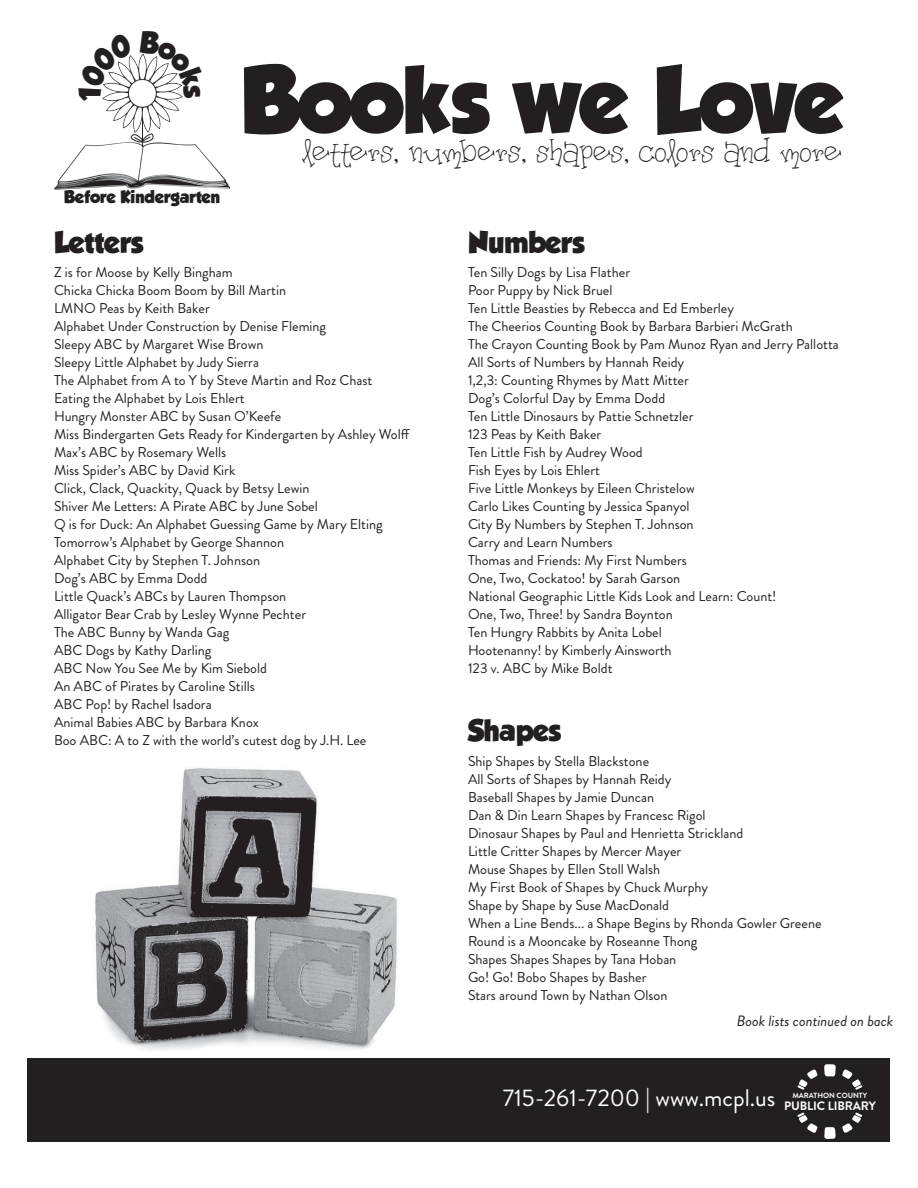
<style>
.page{position:relative;width:918px;height:1188px;background:#fff}
.page>*{position:absolute;margin:0;border:0;box-sizing:border-box;transform-origin:0 0}
.t1{font:84px "GROBOLD";color:#231f20}
.t2{font:36px "Organic Fridays";color:#231f20}
.t3{font:27px "GROBOLD";color:#231f20}
.t4{font:24px "Brandon Grotesque";color:#fff}
.t5{font:15.75px "GROBOLD";color:#231f20}
.t6{font:italic 15px "Brandon Grotesque";color:#231f20}
.t7{font:14.25px "Brandon Grotesque";color:#231f20}
.t8{font:700 12.15px "Brandon Grotesque";letter-spacing:-.01em;color:#fff}
.t9{font:700 7.5px "Brandon Grotesque";color:#fff}
</style>
<div class="page">
<img style="left:54px;top:142px;width:175px;height:48px">
<img style="left:103px;top:59px;width:77px;height:70px">
<svg style="left:130px;top:118px;width:27px;height:28px"></svg>
<div style="left:28px;top:1058px;width:862px;height:84px;background:#231f20"></div>
<svg style="left:842px;top:1069px;width:20px;height:21px"></svg>
<svg style="left:842px;top:1112px;width:20px;height:21px"></svg>
<svg style="left:797px;top:1069px;width:21px;height:21px"></svg>
<svg style="left:797px;top:1112px;width:21px;height:21px"></svg>
<svg style="left:824px;top:1064px;width:12px;height:75px"></svg>
<img style="left:95px;top:768px;width:302px;height:282px">
<svg style="left:103px;top:55px;width:31px;height:33px"></svg>
<svg style="left:140px;top:53px;width:43px;height:45px"></svg>
<p class="t3" style="left:74px;top:101px;width:16px;rotate:-90deg">1</p>
<p class="t1" style="left:241px;top:50px;width:604px">Books we Love</p>
<p class="t2" style="left:303px;top:130px;width:542px">letters, numbers, shapes, colors and more</p>
<p class="t5" style="left:64px;top:188px;width:158px">Before Kindergarten</p>
<p class="t3" style="left:54px;top:226px;width:91px">Letters</p>
<p class="t7" style="left:54px;top:263px;width:180px">Z is for Moose by Kelly Bingham</p>
<p class="t7" style="left:54px;top:281px;width:234px">Chicka Chicka Boom Boom by Bill Martin</p>
<p class="t7" style="left:54px;top:299px;width:157px">LMNO Peas by Keith Baker</p>
<p class="t7" style="left:54px;top:317px;width:274px">Alphabet Under Construction by Denise Fleming</p>
<p class="t7" style="left:54px;top:335px;width:211px">Sleepy ABC by Margaret Wise Brown</p>
<p class="t7" style="left:54px;top:353px;width:207px">Sleepy Little Alphabet by Judy Sierra</p>
<p class="t7" style="left:54px;top:371px;width:320px">The Alphabet from A to Y by Steve Martin and Roz Chast</p>
<p class="t7" style="left:54px;top:389px;width:192px">Eating the Alphabet by Lois Ehlert</p>
<p class="t7" style="left:54px;top:407px;width:229px">Hungry Monster ABC by Susan O’Keefe</p>
<p class="t7" style="left:54px;top:425px;width:358px">Miss Bindergarten Gets Ready for Kindergarten by Ashley Wolff</p>
<p class="t7" style="left:54px;top:443px;width:174px">Max’s ABC by Rosemary Wells</p>
<p class="t7" style="left:54px;top:461px;width:183px">Miss Spider’s ABC by David Kirk</p>
<p class="t7" style="left:54px;top:479px;width:257px">Click, Clack, Quackity, Quack by Betsy Lewin</p>
<p class="t7" style="left:54px;top:497px;width:265px">Shiver Me Letters: A Pirate ABC by June Sobel</p>
<p class="t7" style="left:54px;top:515px;width:330px">Q is for Duck: An Alphabet Guessing Game by Mary Elting</p>
<p class="t7" style="left:54px;top:533px;width:232px">Tomorrow’s Alphabet by George Shannon</p>
<p class="t7" style="left:54px;top:551px;width:208px">Alphabet City by Stephen T. Johnson</p>
<p class="t7" style="left:54px;top:569px;width:155px">Dog’s ABC by Emma Dodd</p>
<p class="t7" style="left:54px;top:587px;width:234px">Little Quack’s ABCs by Lauren Thompson</p>
<p class="t7" style="left:54px;top:605px;width:254px">Alligator Bear Crab by Lesley Wynne Pechter</p>
<p class="t7" style="left:54px;top:623px;width:177px">The ABC Bunny by Wanda Gag</p>
<p class="t7" style="left:54px;top:641px;width:159px">ABC Dogs by Kathy Darling</p>
<p class="t7" style="left:54px;top:659px;width:214px">ABC Now You See Me by Kim Siebold</p>
<p class="t7" style="left:54px;top:677px;width:202px">An ABC of Pirates by Caroline Stills</p>
<p class="t7" style="left:54px;top:695px;width:159px">ABC Pop! by Rachel Isadora</p>
<p class="t7" style="left:54px;top:713px;width:206px">Animal Babies ABC by Barbara Knox</p>
<p class="t7" style="left:54px;top:731px;width:314px">Boo ABC: A to Z with the world’s cutest dog by J.H. Lee</p>
<p class="t3" style="left:468px;top:226px;width:118px">Numbers</p>
<p class="t7" style="left:468px;top:263px;width:164px">Ten Silly Dogs by Lisa Flather</p>
<p class="t7" style="left:468px;top:281px;width:146px">Poor Puppy by Nick Bruel</p>
<p class="t7" style="left:468px;top:299px;width:268px">Ten Little Beasties by Rebecca and Ed Emberley</p>
<p class="t7" style="left:468px;top:317px;width:326px">The Cheerios Counting Book by Barbara Barbieri McGrath</p>
<p class="t7" style="left:468px;top:335px;width:372px">The Crayon Counting Book by Pam Munoz Ryan and Jerry Pallotta</p>
<p class="t7" style="left:468px;top:353px;width:218px">All Sorts of Numbers by Hannah Reidy</p>
<p class="t7" style="left:468px;top:371px;width:222px">1,2,3: Counting Rhymes by Matt Mitter</p>
<p class="t7" style="left:468px;top:389px;width:199px">Dog’s Colorful Day by Emma Dodd</p>
<p class="t7" style="left:468px;top:407px;width:227px">Ten Little Dinosaurs by Pattie Schnetzler</p>
<p class="t7" style="left:468px;top:425px;width:135px">123 Peas by Keith Baker</p>
<p class="t7" style="left:468px;top:443px;width:176px">Ten Little Fish by Audrey Wood</p>
<p class="t7" style="left:468px;top:461px;width:134px">Fish Eyes by Lois Ehlert</p>
<p class="t7" style="left:468px;top:479px;width:228px">Five Little Monkeys by Eileen Christelow</p>
<p class="t7" style="left:468px;top:497px;width:223px">Carlo Likes Counting by Jessica Spanyol</p>
<p class="t7" style="left:468px;top:515px;width:227px">City By Numbers by Stephen T. Johnson</p>
<p class="t7" style="left:468px;top:533px;width:146px">Carry and Learn Numbers</p>
<p class="t7" style="left:468px;top:551px;width:220px">Thomas and Friends: My First Numbers</p>
<p class="t7" style="left:468px;top:569px;width:214px">One, Two, Cockatoo! by Sarah Garson</p>
<p class="t7" style="left:468px;top:587px;width:310px">National Geographic Little Kids Look and Learn: Count!</p>
<p class="t7" style="left:468px;top:605px;width:206px">One, Two, Three! by Sandra Boynton</p>
<p class="t7" style="left:468px;top:623px;width:195px">Ten Hungry Rabbits by Anita Lobel</p>
<p class="t7" style="left:468px;top:641px;width:205px">Hootenanny! by Kimberly Ainsworth</p>
<p class="t7" style="left:468px;top:659px;width:146px">123 v. ABC by Mike Boldt</p>
<p class="t3" style="left:468px;top:714px;width:94px">Shapes</p>
<p class="t7" style="left:468px;top:751px;width:183px">Ship Shapes by Stella Blackstone</p>
<p class="t7" style="left:468px;top:769px;width:205px">All Sorts of Shapes by Hannah Reidy</p>
<p class="t7" style="left:468px;top:787px;width:188px">Baseball Shapes by Jamie Duncan</p>
<p class="t7" style="left:468px;top:805px;width:239px">Dan &amp; Din Learn Shapes by Francesc Rigol</p>
<p class="t7" style="left:468px;top:823px;width:277px">Dinosaur Shapes by Paul and Henrietta Strickland</p>
<p class="t7" style="left:468px;top:841px;width:215px">Little Critter Shapes by Mercer Mayer</p>
<p class="t7" style="left:468px;top:859px;width:194px">Mouse Shapes by Ellen Stoll Walsh</p>
<p class="t7" style="left:468px;top:877px;width:242px">My First Book of Shapes by Chuck Murphy</p>
<p class="t7" style="left:468px;top:895px;width:203px">Shape by Shape by Suse MacDonald</p>
<p class="t7" style="left:468px;top:913px;width:355px">When a Line Bends... a Shape Begins by Rhonda Gowler Greene</p>
<p class="t7" style="left:468px;top:931px;width:231px">Round is a Mooncake by Roseanne Thong</p>
<p class="t7" style="left:468px;top:949px;width:210px">Shapes Shapes Shapes by Tana Hoban</p>
<p class="t7" style="left:468px;top:967px;width:180px">Go! Go! Bobo Shapes by Basher</p>
<p class="t7" style="left:468px;top:985px;width:201px">Stars around Town by Nathan Olson</p>
<p class="t6" style="left:737px;top:1010px;width:158px">Book lists continued on back</p>
<p class="t4" style="left:503px;top:1082px;width:274px">715-261-7200 | www.mcpl.us</p>
<p class="t9" style="left:792px;top:1090px;width:76px">MARATHON COUNTY</p>
<p class="t8" style="left:784px;top:1097px;width:93px">PUBLIC LIBRARY</p>
</div>
